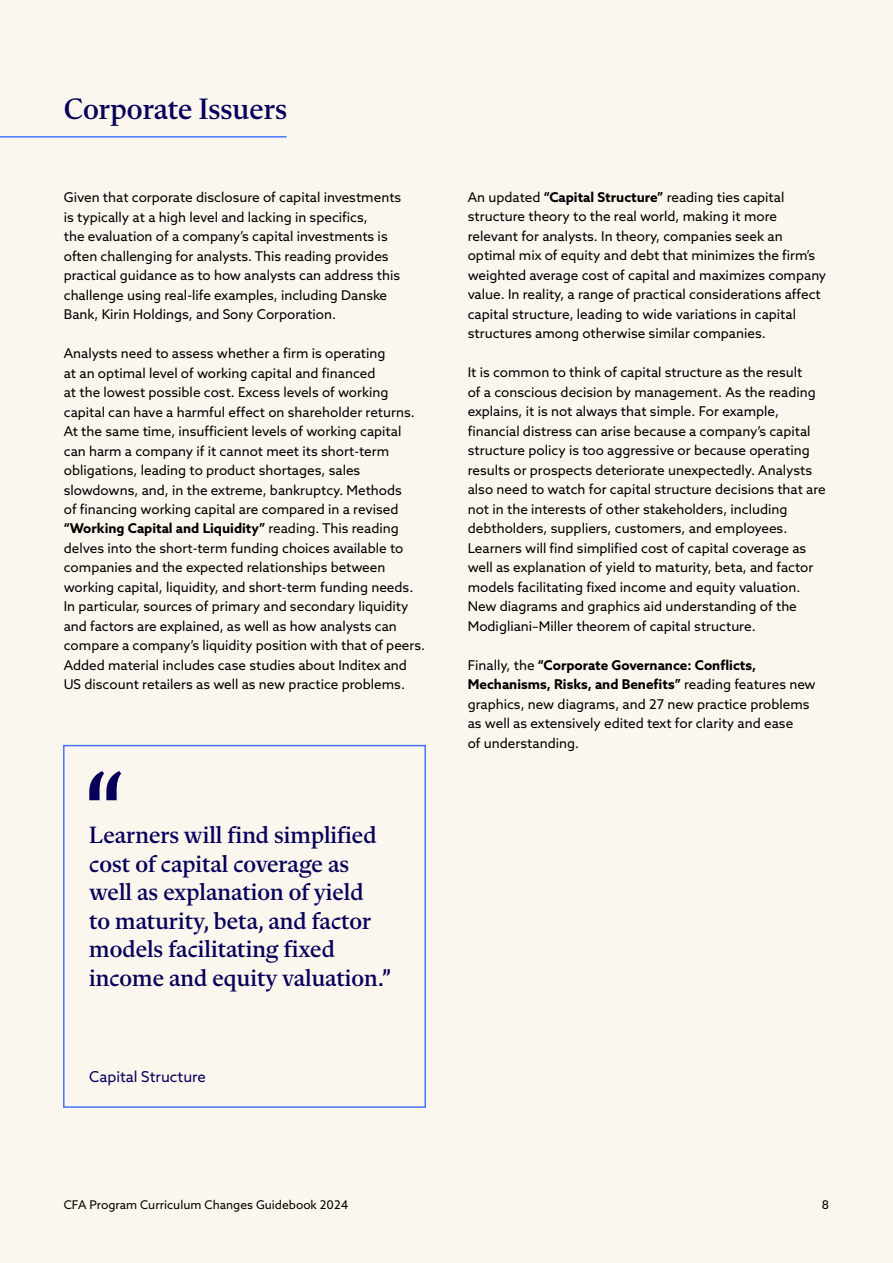
<style>
.page{position:relative;width:893px;height:1263px;background:#fbf6ee}
.page>*{position:absolute;margin:0;border:0;box-sizing:border-box;transform-origin:0 0}
.t1{font:500 30px "Flecha S";color:#06005a}
.t2{font:500 24px/28.5px "Flecha S";color:#06005a}
.t3{font:15px "Azo Sans";color:#06005a}
.t4{font:13.5px/19.5px "Azo Sans";color:#000}
.t5{font:12px "Azo Sans";color:#000}
.s1{font-weight:700}
</style>
<div class="page">
<div style="left:63px;top:745px;width:363px;height:363px;border:2px solid #4476ff"></div>
<svg style="left:89px;top:771px;width:32px;height:29px"></svg>
<hr style="left:0;top:136px;width:287px;height:2px;background:#4476ff">
<h1 class="t1" style="left:64px;top:92px;width:225px">Corporate Issuers</h1>
<p class="t4" style="left:64px;top:187px;width:339px">Given that corporate disclosure of capital investments is typically at a high level and lacking in specifics,<br>the evaluation of a company’s capital investments is often challenging for analysts. This reading provides practical guidance as to how analysts can address this challenge using real-life examples, including Danske Bank, Kirin Holdings, and Sony Corporation.</p>
<p class="t4" style="left:64px;top:343px;width:363px">Analysts need to assess whether a firm is operating<br>at an optimal level of working capital and financed<br>at the lowest possible cost. Excess levels of working capital can have a harmful effect on shareholder returns.<br>At the same time, insufficient levels of working capital can harm a company if it cannot meet its short-term obligations, leading to product shortages, sales slowdowns, and, in the extreme, bankruptcy. Methods<br>of financing working capital are compared in a revised <span class="s1">“Working Capital and Liquidity”</span> reading. This reading delves into the short-term funding choices available to companies and the expected relationships between working capital, liquidity, and short-term funding needs.<br>In particular, sources of primary and secondary liquidity and factors are explained, as well as how analysts can compare a company’s liquidity position with that of peers.<br>Added material includes case studies about Inditex and US discount retailers as well as new practice problems.</p>
<h2 class="t2" style="left:89px;top:821px;width:303px">Learners will find simplified cost of capital coverage as well as explanation of yield<br>to maturity, beta, and factor models facilitating fixed income and equity valuation.”</h2>
<p class="t3" style="left:89px;top:1066px;width:118px">Capital Structure</p>
<p class="t4" style="left:468px;top:187px;width:360px">An updated <span class="s1">“Capital Structure”</span> reading ties capital structure theory to the real world, making it more relevant for analysts. In theory, companies seek an optimal mix of equity and debt that minimizes the firm’s weighted average cost of capital and maximizes company value. In reality, a range of practical considerations affect capital structure, leading to wide variations in capital structures among otherwise similar companies.</p>
<p class="t4" style="left:468px;top:363px;width:360px">It is common to think of capital structure as the result<br>of a conscious decision by management. As the reading explains, it is not always that simple. For example, financial distress can arise because a company’s capital structure policy is too aggressive or because operating results or prospects deteriorate unexpectedly. Analysts also need to watch for capital structure decisions that are not in the interests of other stakeholders, including debtholders, suppliers, customers, and employees.<br>Learners will find simplified cost of capital coverage as well as explanation of yield to maturity, beta, and factor models facilitating fixed income and equity valuation.<br>New diagrams and graphics aid understanding of the Modigliani–Miller theorem of capital structure.</p>
<p class="t4" style="left:468px;top:655px;width:350px">Finally, the <span class="s1">“Corporate Governance: Conflicts, Mechanisms, Risks, and Benefits”</span> reading features new graphics, new diagrams, and 27 new practice problems as well as extensively edited text for clarity and ease<br>of understanding.</p>
<p class="t5" style="left:64px;top:1196px;width:286px">CFA Program Curriculum Changes Guidebook 2024</p>
<p class="t5" style="left:822px;top:1196px;width:9px">8</p>
</div>
